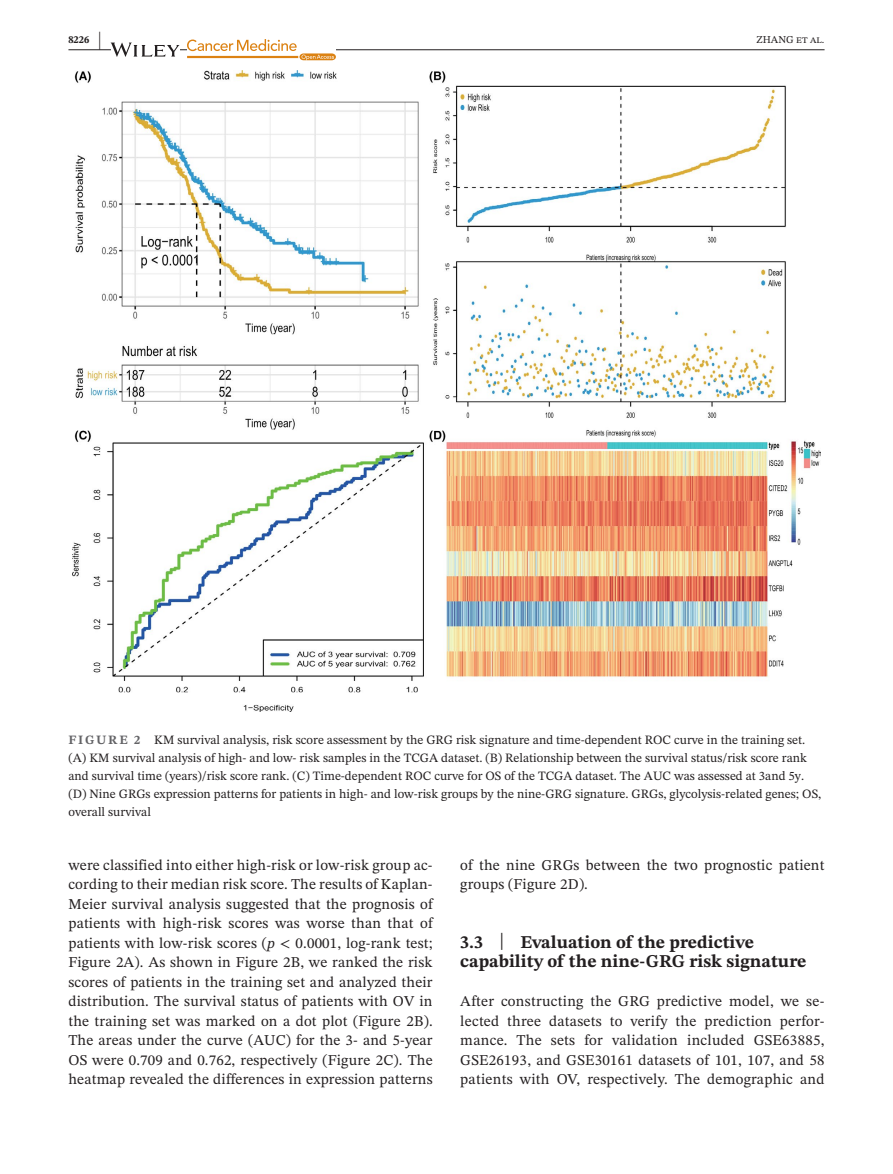
<style>
.page{position:relative;width:893px;height:1174px;background:#fff}
.page>*{position:absolute;margin:0;border:0;box-sizing:border-box;transform-origin:0 0}
.t1{font:700 18px/19.5px "STIX Two Text";color:#231f20}
.t2{font:15px/19.5px "STIX Two Text";letter-spacing:.01em;color:#231f20;text-align:justify}
.t3{font:12.75px/18px "STIX Two Text";color:#231f20}
.t4{font:10.5px "STIX Two Text";color:#231f20}
.t5{font:700 10.5px "STIX Two Text";color:#231f20}
.s1{font-size:21px}
.s2{font-weight:700;color:#636366}
.s3{font-style:italic}
.s4{font-weight:400;font-size:23.7px}
</style>
<div class="page">
<hr style="left:68px;top:49px;width:756px;height:1px;background:#231f20">
<svg style="left:111px;top:43px;width:68px;height:14px"></svg>
<svg style="left:187px;top:39px;width:149px;height:21px"></svg>
<img style="left:72px;top:70px;width:749px;height:641px">
<p class="t5" style="left:68px;top:32px;width:34px">8226 <span class="s1">|</span></p>
<p class="t4" style="left:756px;top:32px;width:69px">ZHANG et al.</p>
<p class="t3" style="left:68px;top:730px;width:754px"><span class="s2">FIGURE 2</span> KM survival analysis, risk score assessment by the GRG risk signature and time-dependent ROC curve in the training set. (A) KM survival analysis of high- and low- risk samples in the TCGA dataset. (B) Relationship between the survival status/risk score rank and survival time (years)/risk score rank. (C) Time-dependent ROC curve for OS of the TCGA dataset. The AUC was assessed at 3and 5y. (D) Nine GRGs expression patterns for patients in high- and low-risk groups by the nine-GRG signature. GRGs, glycolysis-related genes; OS, overall survival</p>
<p class="t2" style="left:68px;top:855px;width:366px">were classified into either high-risk or low-risk group ac&shy;cording to their median risk score. The results of Kaplan-Meier survival analysis suggested that the prognosis of patients with high-risk scores was worse than that of patients with low-risk scores (<span class="s3">p</span> &lt; 0.0001, log-rank test; Figure 2A). As shown in Figure 2B, we ranked the risk scores of patients in the training set and analyzed their distribution. The survival status of patients with OV in the training set was marked on a dot plot (Figure 2B).<br>The areas under the curve (AUC) for the 3- and 5-year OS were 0.709 and 0.762, respectively (Figure 2C). The heatmap revealed the differences in expression patterns</p>
<p class="t2" style="left:460px;top:855px;width:366px">of the nine GRGs between the two prognostic patient groups (Figure 2D).</p>
<p class="t1" style="left:460px;top:932px;width:348px">3.3 <span class="s4">|</span> Evaluation of the predictive capability of the nine-GRG risk signature</p>
<p class="t2" style="left:460px;top:991px;width:366px">After constructing the GRG predictive model, we se&shy;lected three datasets to verify the prediction perfor&shy;mance. The sets for validation included GSE63885, GSE26193, and GSE30161 datasets of 101, 107, and 58 patients with OV, respectively. The demographic and</p>
</div>
